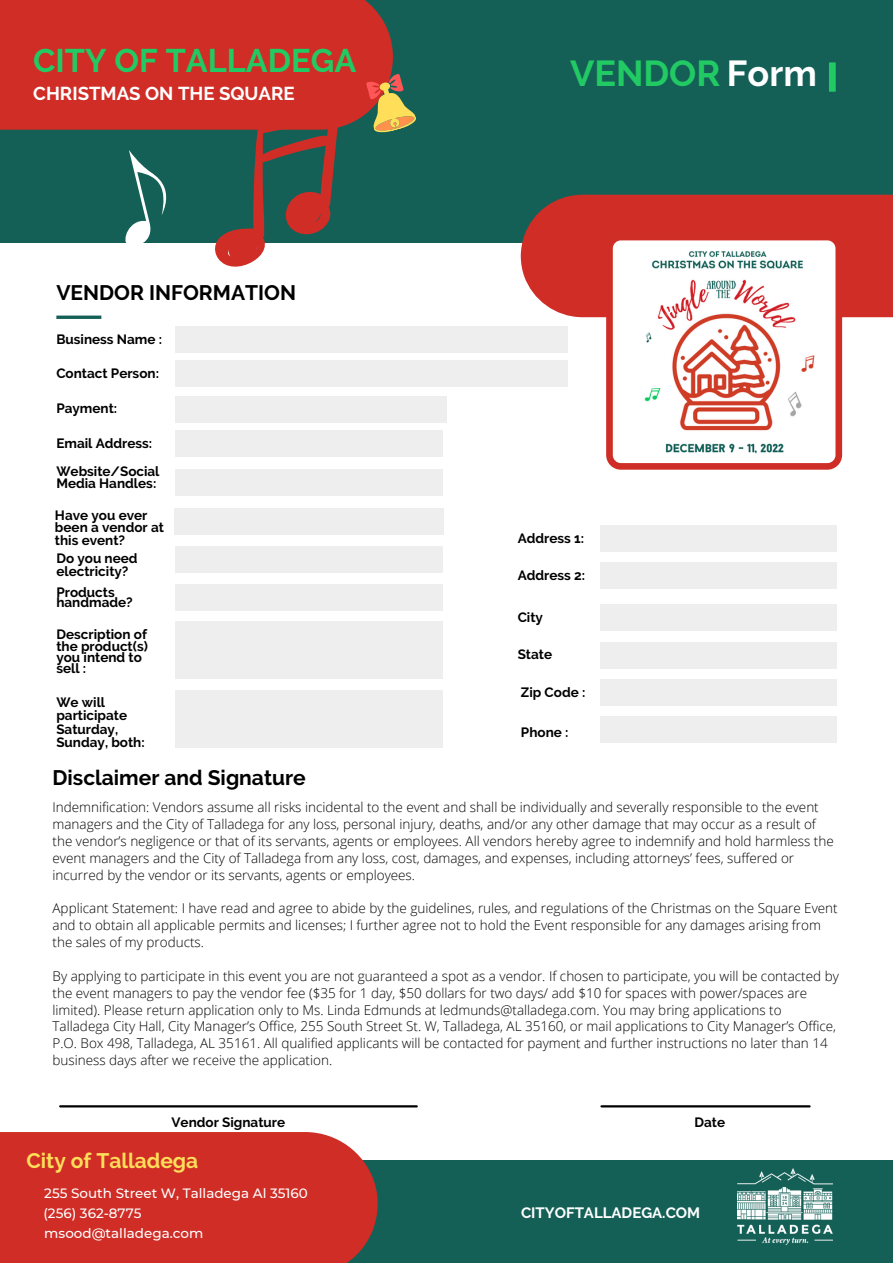
<style>
.page{position:relative;width:893px;height:1264px;background:#fff}
.page>*{position:absolute;margin:0;border:0;box-sizing:border-box;transform-origin:0 0}
.t1{font:700 36px "Raleway";color:#22ca64}
.t2{font:700 32.55px "Raleway";color:#22ca64}
.t3{font:700 21px "Raleway";color:#000}
.t4{font:700 21px "Raleway";color:#ffde59}
.t5{font:700 18.6px "Raleway";color:#fff}
.t6{font:700 15px "Raleway";color:#fff}
.t7{font:300 13.5px/16.8px "Open Sans";color:#000}
.t8{font:700 13.5px/11.2px "Raleway";color:#000}
.t9{font:500 13.5px/20px "Montserrat";color:#fff}
.s1{color:#fff}
</style>
<div class="page">
<div style="left:0;top:0;width:892px;height:243px;background:#146057"></div>
<svg style="left:520px;top:195px;width:372px;height:122px;background:#c9362f"></svg>
<hr style="left:60px;top:1105px;width:356px;height:2px;background:#000">
<hr style="left:601px;top:1105px;width:208px;height:2px;background:#000">
<div style="left:828px;top:62px;width:7px;height:30px;background:#22ca64"></div>
<div style="left:0;top:1159px;width:892px;height:103px;background:#146057"></div>
<div style="left:0;top:1132px;width:377px;height:130px;background:#cf2d26"></div>
<div style="left:0;top:0;width:393px;height:130px;background:#cf2d26"></div>
<div style="left:176px;top:326px;width:392px;height:27px;background:#efeeef"></div>
<div style="left:176px;top:360px;width:392px;height:27px;background:#efeeef"></div>
<div style="left:176px;top:395px;width:270px;height:27px;background:#efeeef"></div>
<div style="left:176px;top:430px;width:267px;height:27px;background:#efeeef"></div>
<div style="left:176px;top:469px;width:267px;height:27px;background:#efeeef"></div>
<div style="left:176px;top:584px;width:267px;height:27px;background:#efeeef"></div>
<div style="left:176px;top:621px;width:267px;height:58px;background:#efeeef"></div>
<div style="left:600px;top:525px;width:236px;height:27px;background:#efeeef"></div>
<div style="left:600px;top:562px;width:236px;height:27px;background:#efeeef"></div>
<div style="left:600px;top:604px;width:236px;height:27px;background:#efeeef"></div>
<div style="left:600px;top:679px;width:236px;height:27px;background:#efeeef"></div>
<div style="left:600px;top:641px;width:236px;height:27px;background:#efeeef"></div>
<div style="left:600px;top:716px;width:236px;height:27px;background:#efeeef"></div>
<svg style="left:56px;top:315px;width:45px;height:4px"></svg>
<img style="left:737px;top:1168px;width:95px;height:76px">
<svg style="left:209px;top:96px;width:133px;height:171px"></svg>
<svg style="left:125px;top:150px;width:42px;height:93px"></svg>
<div style="left:176px;top:546px;width:267px;height:27px;background:#efeeef"></div>
<div style="left:174px;top:508px;width:270px;height:27px;background:#efeeef"></div>
<div style="left:176px;top:690px;width:267px;height:58px;background:#efeeef"></div>
<svg style="left:362px;top:73px;width:54px;height:60px"></svg>
<svg style="left:606px;top:234px;width:236px;height:235px"></svg>
<h2 class="t2" style="left:33px;top:42px;width:324px">CITY OF TALLADEGA</h2>
<h3 class="t5" style="left:33px;top:82px;width:263px">CHRISTMAS ON THE SQUARE</h3>
<h3 class="t3" style="left:56px;top:280px;width:241px">VENDOR INFORMATION</h3>
<p class="t8" style="left:56px;top:334px;width:107px">Business Name :</p>
<p class="t8" style="left:56px;top:368px;width:104px">Contact Person:</p>
<p class="t8" style="left:56px;top:403px;width:62px">Payment:</p>
<p class="t8" style="left:56px;top:429px;width:105px;line-height:28px">Email Address:<br>Website/Social</p>
<p class="t8" style="left:56px;top:478px;width:101px">Media Handles:</p>
<p class="t8" style="left:55px;top:509px;width:110px;line-height:12.3px">Have you ever been a vendor at this event?</p>
<p class="t8" style="left:56px;top:552px;width:83px;line-height:12.3px">Do you need electricity?</p>
<p class="t8" style="left:56px;top:587px;width:78px;line-height:10.1px">Products handmade?</p>
<p class="t8" style="left:56px;top:629px;width:93px">Description of the product(s) you intend to sell :</p>
<p class="t8" style="left:56px;top:695px;width:90px;line-height:13.5px">We will participate<br>Saturday,<br>Sunday, both:</p>
<h3 class="t3" style="left:53px;top:765px;width:255px">Disclaimer and Signature</h3>
<h1 class="t1" style="left:570px;top:53px;width:248px">VENDOR <span class="s1">Form</span></h1>
<p class="t8" style="left:517px;top:532px;width:68px">Address 1:</p>
<p class="t8" style="left:517px;top:569px;width:69px">Address 2:</p>
<p class="t8" style="left:517px;top:611px;width:27px">City</p>
<p class="t8" style="left:517px;top:649px;width:36px">State</p>
<p class="t8" style="left:521px;top:686px;width:66px">Zip Code :</p>
<p class="t8" style="left:521px;top:726px;width:49px">Phone :</p>
<p class="t7" style="left:53px;top:798px;width:782px">Indemnification: Vendors assume all risks incidental to the event and shall be individually and severally responsible to the event managers and the City of Talladega for any loss, personal injury, deaths, and/or any other damage that may occur as a result of the vendor’s negligence or that of its servants, agents or employees. All vendors hereby agree to indemnify and hold harmless the event managers and the City of Talladega from any loss, cost, damages, and expenses, including attorneys’ fees, suffered or incurred by the vendor or its servants, agents or employees.</p>
<p class="t7" style="left:53px;top:899px;width:786px">Applicant Statement: I have read and agree to abide by the guidelines, rules, and regulations of the Christmas on the Square Event and to obtain all applicable permits and licenses; I further agree not to hold the Event responsible for any damages arising from the sales of my products.</p>
<p class="t7" style="left:53px;top:967px;width:787px">By applying to participate in this event you are not guaranteed a spot as a vendor. If chosen to participate, you will be contacted by the event managers to pay the vendor fee ($35 for 1 day, $50 dollars for two days/ add $10 for spaces with power/spaces are limited). Please return application only to Ms. Linda Edmunds at ledmunds@talladega.com. You may bring applications to Talladega City Hall, City Manager’s Office, 255 South Street St. W, Talladega, AL 35160, or mail applications to City Manager’s Office, P.O. Box 498, Talladega, AL 35161. All qualified applicants will be contacted for payment and further instructions no later than 14 business days after we receive the application.</p>
<p class="t8" style="left:171px;top:1116px;width:115px">Vendor Signature</p>
<p class="t8" style="left:694px;top:1116px;width:32px">Date</p>
<h3 class="t4" style="left:27px;top:1148px;width:173px">City of Talladega</h3>
<p class="t9" style="left:43px;top:1183px;width:266px">255 South Street W, Talladega Al 35160 (256) 362-8775<br>msood@talladega.com</p>
<p class="t6" style="left:521px;top:1203px;width:181px">CITYOFTALLADEGA.COM</p>
</div>
